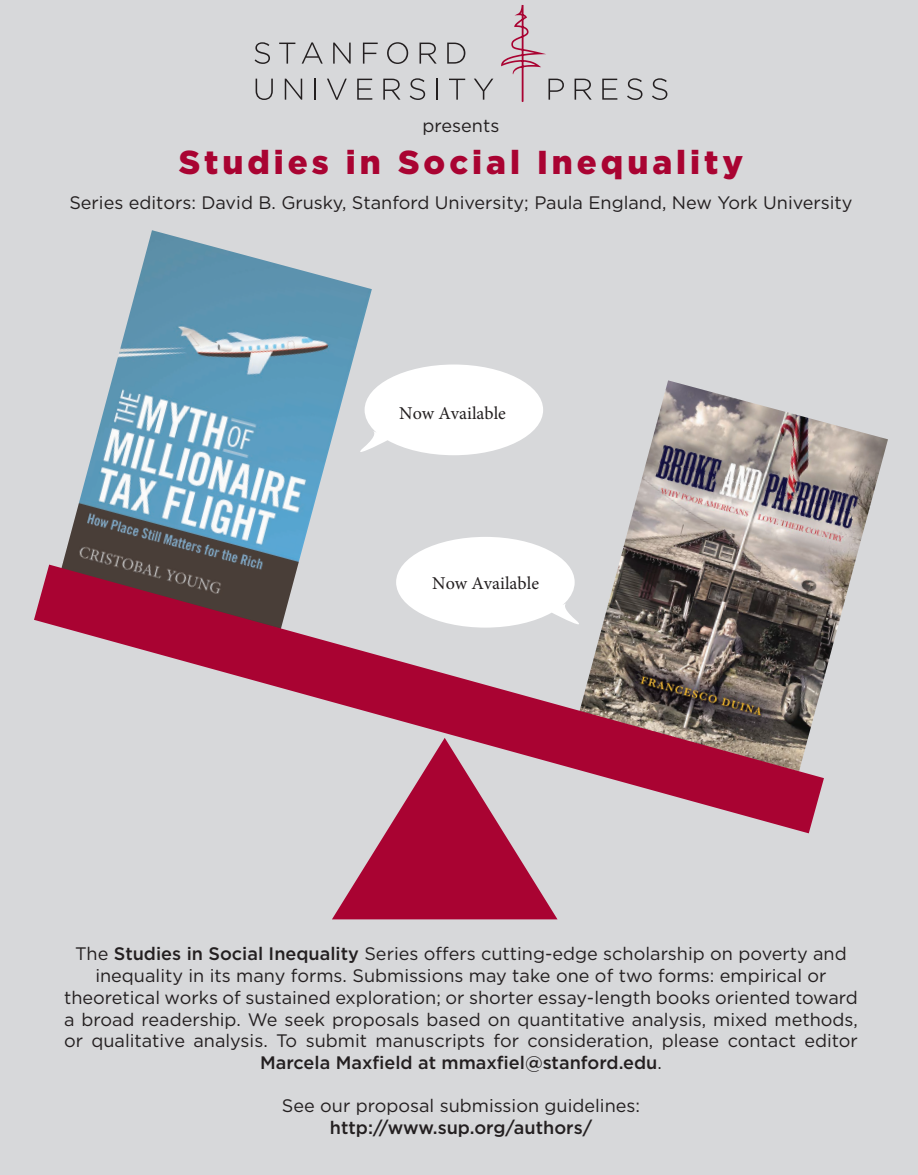
<style>
.page{position:relative;width:918px;height:1175px;background:#fff}
.page>*{position:absolute;margin:0;border:0;box-sizing:border-box;transform-origin:0 0}
.t1{font:900 33.15px "Gotham";letter-spacing:.12em;color:#a90332}
.t2{font:18.15px/21.8px "Gotham";color:#231f20;text-align:center}
.t3{font:500 18.15px "Gotham";color:#231f20}
.t4{font:18.15px "Minion Pro";color:#231f20}
.s1{font-weight:500}
</style>
<div class="page">
<div style="left:0;top:0;width:918px;height:1174px;background:#d7d8da"></div>
<img style="left:630px;top:380px;width:258px;height:142px">
<img style="left:74px;top:230px;width:298px;height:292px">
<svg style="left:34px;top:522px;width:832px;height:312px"></svg>
<svg style="left:332px;top:738px;width:226px;height:181px"></svg>
<svg style="left:350px;top:364px;width:193px;height:95px"></svg>
<svg style="left:396px;top:537px;width:193px;height:94px"></svg>
<svg style="left:255px;top:42px;width:15px;height:22px"></svg>
<svg style="left:279px;top:43px;width:16px;height:21px"></svg>
<svg style="left:302px;top:42px;width:21px;height:22px"></svg>
<svg style="left:333px;top:43px;width:18px;height:21px"></svg>
<svg style="left:363px;top:43px;width:15px;height:21px"></svg>
<svg style="left:387px;top:42px;width:21px;height:22px"></svg>
<svg style="left:420px;top:43px;width:17px;height:21px"></svg>
<svg style="left:447px;top:43px;width:18px;height:21px"></svg>
<svg style="left:256px;top:79px;width:17px;height:21px"></svg>
<svg style="left:285px;top:79px;width:17px;height:21px"></svg>
<svg style="left:315px;top:79px;width:1px;height:21px"></svg>
<svg style="left:327px;top:79px;width:20px;height:21px"></svg>
<svg style="left:357px;top:79px;width:15px;height:21px"></svg>
<svg style="left:383px;top:79px;width:17px;height:21px"></svg>
<svg style="left:410px;top:78px;width:15px;height:22px"></svg>
<hr style="left:436px;top:79px;width:2px;height:21px;background:#231f20">
<svg style="left:449px;top:79px;width:16px;height:21px"></svg>
<svg style="left:474px;top:79px;width:19px;height:21px"></svg>
<svg style="left:575px;top:79px;width:17px;height:21px"></svg>
<svg style="left:602px;top:79px;width:15px;height:21px"></svg>
<svg style="left:627px;top:78px;width:15px;height:22px"></svg>
<svg style="left:652px;top:78px;width:15px;height:22px"></svg>
<svg style="left:501px;top:5px;width:63px;height:97px"></svg>
<p class="t2" style="left:423px;top:114px;width:78px">presents</p>
<h1 class="t1" style="left:179px;top:139px;width:566px">Studies in Social Inequality</h1>
<p class="t2" style="left:69px;top:191px;width:785px">Series editors: David B. Grusky, Stanford University; Paula England, New York University</p>
<p class="t4" style="left:399px;top:400px;width:108px">Now Available</p>
<p class="t4" style="left:432px;top:571px;width:108px">Now Available</p>
<p class="t2" style="left:64px;top:942px;width:796px">The <span class="s1">Studies in Social Inequality</span> Series offers cutting-edge scholarship on poverty and inequality in its many forms. Submissions may take one of two forms: empirical or theoretical works of sustained exploration; or shorter essay-length books oriented toward a broad readership. We seek proposals based on quantitative analysis, mixed methods, or qualitative analysis. To submit manuscripts for consideration, please contact editor <span class="s1">Marcela Maxfield at mmaxfiel@stanford.edu</span>.</p>
<p class="t2" style="left:282px;top:1094px;width:360px">See our proposal submission guidelines:</p>
<p class="t3" style="left:330px;top:1115px;width:264px">http://www.sup.org/authors/</p>
</div>
